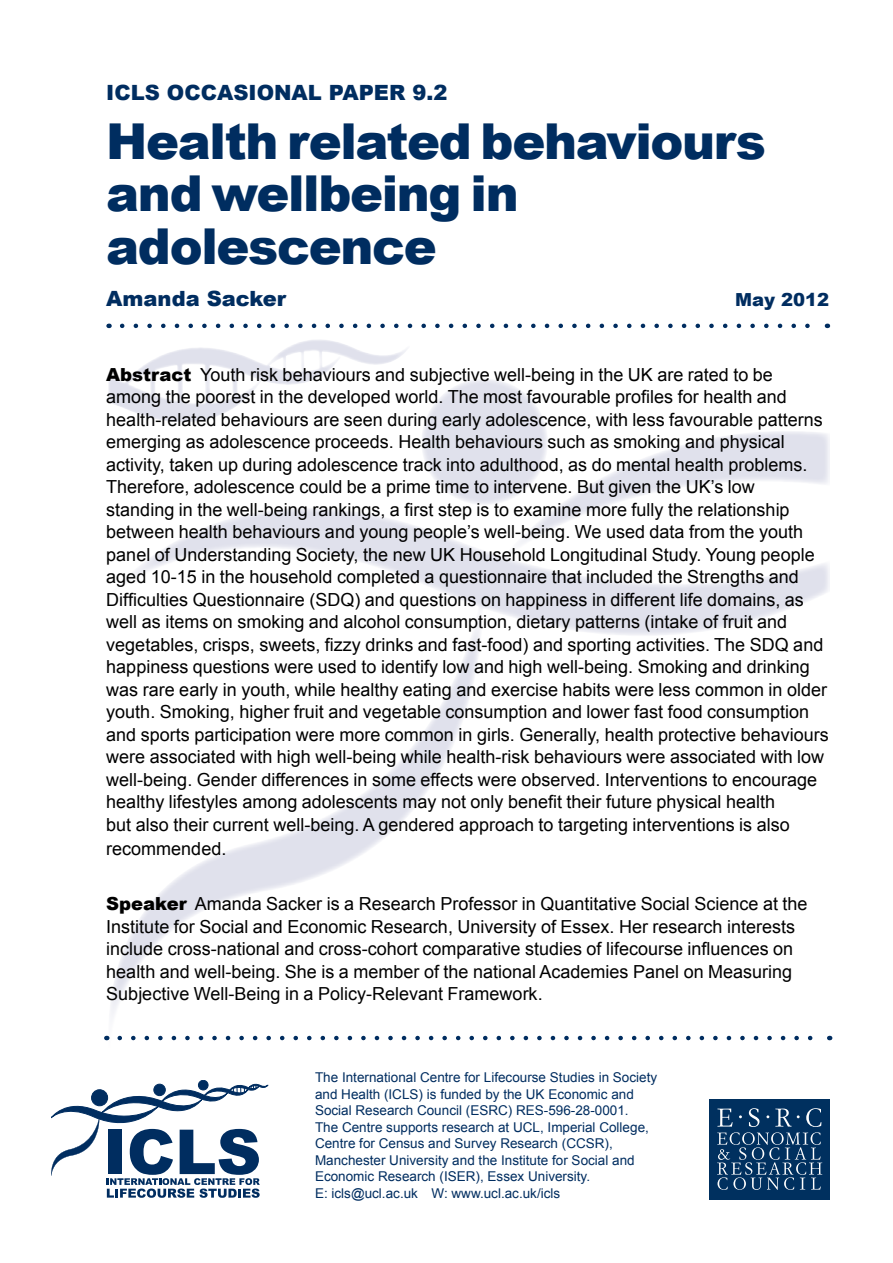
<style>
.page{position:relative;width:893px;height:1263px;background:#fff}
.page>*{position:absolute;margin:0;border:0;box-sizing:border-box;transform-origin:0 0}
.Cover_2_Title{font:900 49.5px/52.5px "Arial";letter-spacing:-.025em;color:#002d60}
.Cover_1_Strap-1{font:900 21px "Arial";color:#002d60}
.Cover_3_Author{font:900 21px "Arial";color:#002d60}
.Abstract_Text{font:18px/22.5px "Arial";color:#000}
.Abstract_Text_Line_A{font:18px/22.5px "Arial";color:#000}
.Cover_3_Author-2{font:900 18px "Arial";color:#002d60}
.Cover_Blurb{font:13.5px/16.5px "Arial";color:#002d60}
.s1{font-weight:900}
</style>
<div class="page">
<svg style="left:111px;top:732px;width:347px;height:284px"></svg>
<svg style="left:131px;top:508px;width:681px;height:224px"></svg>
<svg style="left:500px;top:431px;width:329px;height:168px"></svg>
<svg style="left:422px;top:379px;width:127px;height:129px"></svg>
<svg style="left:109px;top:340px;width:298px;height:82px"></svg>
<div style="left:198px;top:1080px;width:10px;height:10px;border:1px solid #002d60;border-radius:50%"></div>
<svg style="left:51px;top:1081px;width:217px;height:117px"></svg>
<div style="left:709px;top:1099px;width:120px;height:100px;background:#00305f"></div>
<svg style="left:717px;top:1108px;width:105px;height:82px"></svg>
<svg style="left:122px;top:324px;width:688px;height:4px"></svg>
<svg style="left:120px;top:1036px;width:693px;height:4px"></svg>
<p class="Cover_1_Strap-1" style="left:106px;top:81px;width:343px">ICLS OCCASIONAL PAPER 9.2</p>
<p class="Cover_2_Title" style="left:106px;top:115px;width:661px">Health related behaviours and wellbeing in adolescence</p>
<p class="Cover_3_Author" style="left:106px;top:286px;width:181px">Amanda Sacker</p>
<p class="Cover_3_Author-2" style="left:735px;top:289px;width:96px">May 2012</p>
<p class="Abstract_Text" style="left:106px;top:363px;width:724px"><span class="s1">Abstract</span> Youth risk behaviours and subjective well-being in the UK are rated to be among the poorest in the developed world. The most favourable profiles for health and health-related behaviours are seen during early adolescence, with less favourable patterns emerging as adolescence proceeds. Health behaviours such as smoking and physical activity, taken up during adolescence track into adulthood, as do mental health problems.<br>Therefore, adolescence could be a prime time to intervene. But given the UK’s low<br>standing in the well-being rankings, a first step is to examine more fully the relationship between health behaviours and young people’s well-being. We used data from the youth panel of Understanding Society, the new UK Household Longitudinal Study. Young people aged 10-15 in the household completed a questionnaire that included the Strengths and Difficulties Questionnaire (SDQ) and questions on happiness in different life domains, as well as items on smoking and alcohol consumption, dietary patterns (intake of fruit and vegetables, crisps, sweets, fizzy drinks and fast-food) and sporting activities. The SDQ and happiness questions were used to identify low and high well-being. Smoking and drinking was rare early in youth, while healthy eating and exercise habits were less common in older youth. Smoking, higher fruit and vegetable consumption and lower fast food consumption and sports participation were more common in girls. Generally, health protective behaviours were associated with high well-being while health-risk behaviours were associated with low well-being. Gender differences in some effects were observed. Interventions to encourage healthy lifestyles among adolescents may not only benefit their future physical health<br>but also their current well-being. A gendered approach to targeting interventions is also recommended.</p>
<p class="Abstract_Text_Line_A" style="left:106px;top:893px;width:703px"><span class="s1">Speaker</span> Amanda Sacker is a Research Professor in Quantitative Social Science at the Institute for Social and Economic Research, University of Essex. Her research interests include cross-national and cross-cohort comparative studies of lifecourse influences on health and well-being. She is a member of the national Academies Panel on Measuring Subjective Well-Being in a Policy-Relevant Framework.</p>
<p class="Cover_Blurb" style="left:315px;top:1069px;width:344px">The International Centre for Lifecourse Studies in Society and Health (ICLS) is funded by the UK Economic and Social Research Council (ESRC) RES-596-28-0001.<br>The Centre supports research at UCL, Imperial College, Centre for Census and Survey Research (CCSR), Manchester University and the Institute for Social and Economic Research (ISER), Essex University.<br>E: icls@ucl.ac.uk W: www.ucl.ac.uk/icls</p>
</div>
